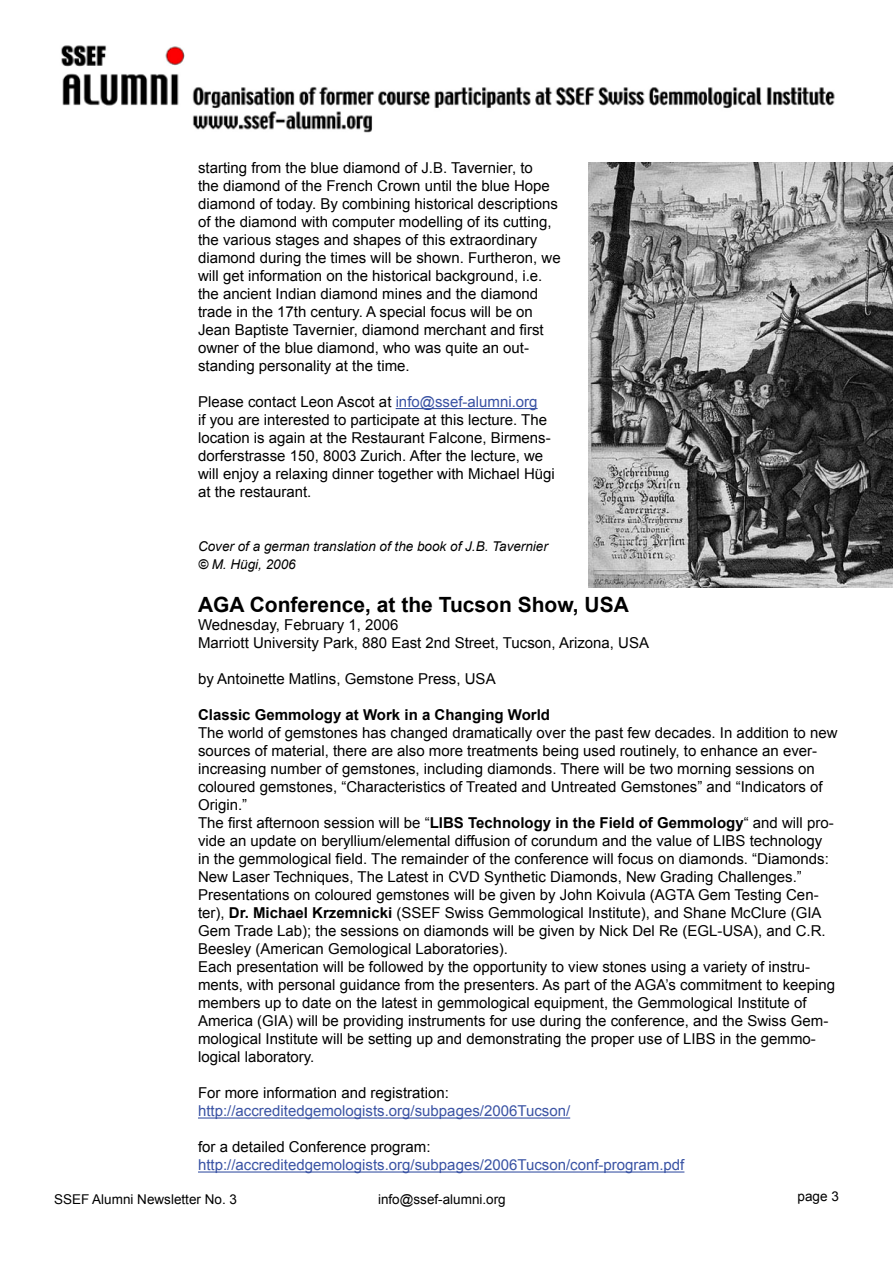
<style>
.page{position:relative;width:893px;height:1263px;background:#fff}
.page>*{position:absolute;margin:0;border:0;box-sizing:border-box;transform-origin:0 0}
.t1{font:700 21px "Arial";color:#000}
.t2{font:15px/18px "Arial";color:#000}
.t3{font:15px "Arial";color:#3953a4}
.t4{font:15px "Arial";color:#3a53a4}
.t5{font:700 15px "Arial";color:#000}
.t6{font:italic 13.5px/18px "Arial";color:#000}
.t7{font:13.5px "Arial";color:#000}
.s1{color:#3952a3}
.s2{font-weight:700}
</style>
<div class="page">
<img style="left:61px;top:45px;width:774px;height:88px">
<hr style="left:396px;top:408px;width:142px;height:1px;background:#3952a3">
<img style="left:588px;top:162px;width:305px;height:426px">
<hr style="left:198px;top:1117px;width:372px;height:1px;background:#3a53a4">
<hr style="left:198px;top:1171px;width:486px;height:1px;background:#3953a4">
<p class="t2" style="left:198px;top:159px;width:364px">starting from the blue diamond of J.B. Tavernier, to<br>the diamond of the French Crown until the blue Hope diamond of today. By combining historical descriptions of the diamond with computer modelling of its cutting, the various stages and shapes of this extraordinary diamond during the times will be shown. Furtheron, we will get information on the historical background, i.e. the ancient Indian diamond mines and the diamond trade in the 17th century. A special focus will be on Jean Baptiste Tavernier, diamond merchant and first owner of the blue diamond, who was quite an out&shy;standing personality at the time.</p>
<p class="t2" style="left:198px;top:393px;width:358px">Please contact Leon Ascot at <span class="s1">info@ssef-alumni.org<br></span>if you are interested to participate at this lecture. The location is again at the Restaurant Falcone, Birmens&shy;dorferstrasse 150, 8003 Zurich. After the lecture, we will enjoy a relaxing dinner together with Michael Hügi at the restaurant.</p>
<p class="t6" style="left:198px;top:538px;width:351px">Cover of a german translation of the book of J.B. Tavernier © M. Hügi, 2006</p>
<h1 class="t1" style="left:198px;top:593px;width:432px">AGA Conference, at the Tucson Show, USA</h1>
<p class="t2" style="left:198px;top:616px;width:453px">Wednesday, February 1, 2006<br>Marriott University Park, 880 East 2nd Street, Tucson, Arizona, USA</p>
<p class="t2" style="left:198px;top:670px;width:299px">by Antoinette Matlins, Gemstone Press, USA</p>
<p class="t5" style="left:198px;top:707px;width:354px">Classic Gemmology at Work in a Changing World</p>
<p class="t2" style="left:198px;top:724px;width:641px">The world of gemstones has changed dramatically over the past few decades. In addition to new sources of material, there are also more treatments being used routinely, to enhance an ever&shy;increasing number of gemstones, including diamonds. There will be two morning sessions on coloured gemstones, “Characteristics of Treated and Untreated Gemstones” and “Indicators of Origin.”<br>The first afternoon session will be “<span class="s2">LIBS Technology in the Field of Gemmology</span>“ and will pro&shy;vide an update on beryllium/elemental diffusion of corundum and the value of LIBS technology in the gemmological field. The remainder of the conference will focus on diamonds. “Diamonds:<br>New Laser Techniques, The Latest in CVD Synthetic Diamonds, New Grading Challenges.” Presentations on coloured gemstones will be given by John Koivula (AGTA Gem Testing Cen&shy;ter), <span class="s2">Dr. Michael Krzemnicki</span> (SSEF Swiss Gemmological Institute), and Shane McClure (GIA Gem Trade Lab); the sessions on diamonds will be given by Nick Del Re (EGL-USA), and C.R.<br>Beesley (American Gemological Laboratories).<br>Each presentation will be followed by the opportunity to view stones using a variety of instru&shy;ments, with personal guidance from the presenters. As part of the AGA’s commitment to keeping members up to date on the latest in gemmological equipment, the Gemmological Institute of America (GIA) will be providing instruments for use during the conference, and the Swiss Gem&shy;mological Institute will be setting up and demonstrating the proper use of LIBS in the gemmo&shy;logical laboratory.</p>
<p class="t2" style="left:198px;top:1084px;width:252px">For more information and registration:</p>
<p class="t4" style="left:198px;top:1103px;width:374px">http://accreditedgemologists.org/subpages/2006Tucson/</p>
<p class="t2" style="left:198px;top:1138px;width:234px">for a detailed Conference program:</p>
<p class="t3" style="left:198px;top:1157px;width:488px">http://accreditedgemologists.org/subpages/2006Tucson/conf-program.pdf</p>
<p class="t7" style="left:54px;top:1191px;width:185px">SSEF Alumni Newsletter No. 3</p>
<p class="t7" style="left:378px;top:1191px;width:129px">info@ssef-alumni.org</p>
<p class="t7" style="left:798px;top:1189px;width:43px">page 3</p>
</div>
